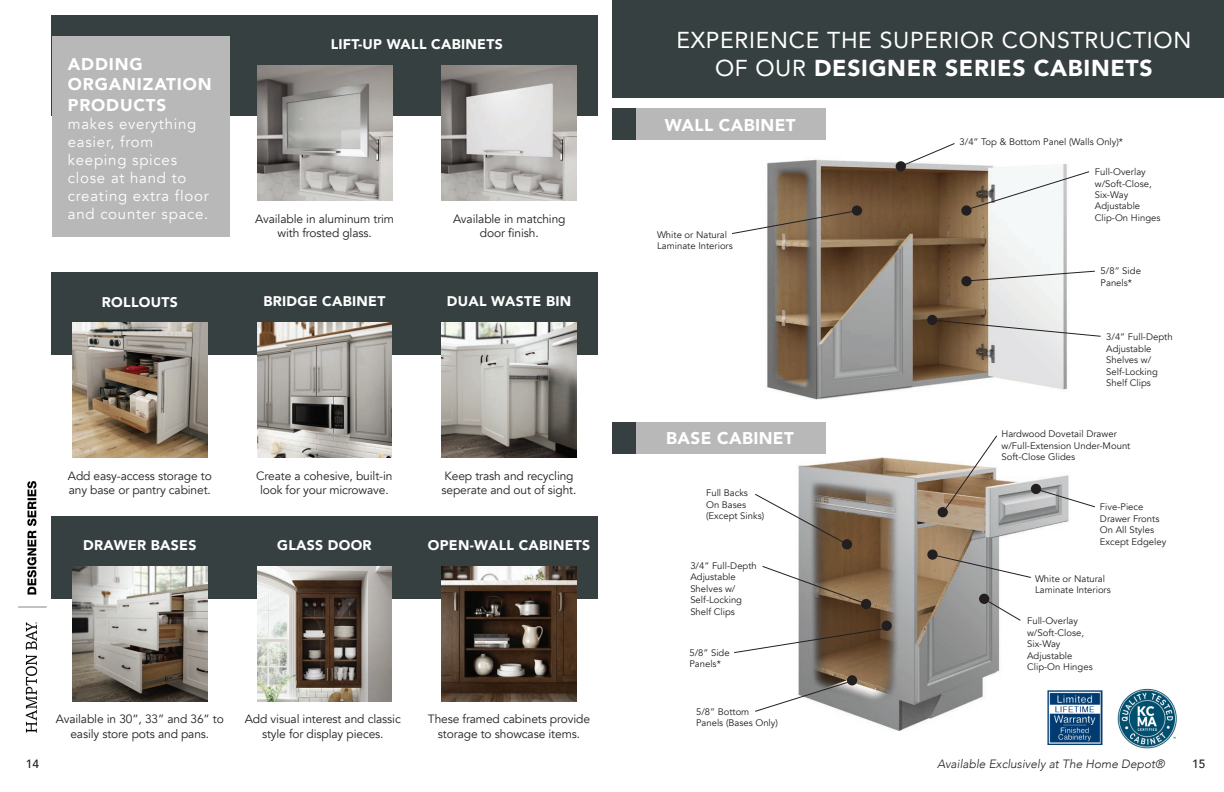
<style>
.page{position:relative;width:1224px;height:792px;background:#fff}
.page>*{position:absolute;margin:0;border:0;box-sizing:border-box;transform-origin:0 0}
.t1{font:23px/27.6px "Avenir";letter-spacing:.03em;color:#fff;text-align:center}
.t2{font:900 17px/20.4px "Avenir";letter-spacing:.05em;color:#fff}
.t3{font:900 17px "Avenir";letter-spacing:.02em;color:#fff}
.t4{font:15px/18px "Avenir";letter-spacing:.05em;color:#fff}
.t5{font:900 14px "Avenir";letter-spacing:.02em;color:#fff}
.t6{font:12px/14.4px "Avenir";letter-spacing:-.01em;color:#231f20;text-align:center}
.t7{font:italic 300 12px "Avenir";color:#231f20}
.t8{font:500 12px "Avenir";color:#231f20}
.t9{font:9.5px/11.4px "Avenir";color:#231f20}
.s1{font-weight:900}
</style>
<div class="page">
<div style="left:52px;top:272px;width:546px;height:83px;background:#364040"></div>
<div style="left:52px;top:516px;width:546px;height:83px;background:#364040"></div>
<div style="left:52px;top:15px;width:546px;height:101px;background:#364040"></div>
<div style="left:52px;top:15px;width:178px;height:222px;background:#b9b8b8"></div>
<div style="left:612px;top:0;width:612px;height:97px;background:#364040"></div>
<img style="left:767px;top:159px;width:328px;height:241px">
<div style="left:896px;top:161px;width:10px;height:10px;background:#231f20;border-radius:50%"></div>
<div style="left:852px;top:205px;width:10px;height:11px;background:#231f20;border-radius:50%"></div>
<div style="left:961px;top:205px;width:11px;height:11px;background:#231f20;border-radius:50%"></div>
<div style="left:961px;top:276px;width:11px;height:10px;background:#231f20;border-radius:50%"></div>
<div style="left:927px;top:315px;width:10px;height:10px;background:#231f20;border-radius:50%"></div>
<svg style="left:900px;top:143px;width:55px;height:24px"></svg>
<svg style="left:964px;top:171px;width:126px;height:40px"></svg>
<svg style="left:732px;top:210px;width:126px;height:24px"></svg>
<svg style="left:966px;top:271px;width:129px;height:10px"></svg>
<svg style="left:932px;top:320px;width:169px;height:17px"></svg>
<div style="left:635px;top:422px;width:190px;height:32px;background:#b9b8b8"></div>
<img style="left:798px;top:457px;width:271px;height:274px">
<div style="left:1031px;top:484px;width:10px;height:10px;background:#231f20;border-radius:50%"></div>
<div style="left:938px;top:507px;width:10px;height:10px;background:#231f20;border-radius:50%"></div>
<div style="left:979px;top:594px;width:10px;height:10px;background:#231f20;border-radius:50%"></div>
<div style="left:927px;top:549px;width:11px;height:11px;background:#231f20;border-radius:50%"></div>
<div style="left:842px;top:539px;width:10px;height:10px;background:#231f20;border-radius:50%"></div>
<div style="left:861px;top:599px;width:10px;height:10px;background:#231f20;border-radius:50%"></div>
<div style="left:882px;top:621px;width:10px;height:10px;background:#231f20;border-radius:50%"></div>
<div style="left:847px;top:675px;width:10px;height:10px;background:#231f20;border-radius:50%"></div>
<svg style="left:984px;top:598px;width:37px;height:23px"></svg>
<svg style="left:1035px;top:489px;width:60px;height:18px"></svg>
<svg style="left:943px;top:435px;width:54px;height:78px"></svg>
<svg style="left:755px;top:494px;width:93px;height:51px"></svg>
<svg style="left:932px;top:554px;width:99px;height:24px"></svg>
<svg style="left:762px;top:566px;width:105px;height:38px"></svg>
<svg style="left:734px;top:628px;width:153px;height:25px"></svg>
<svg style="left:755px;top:680px;width:99px;height:32px"></svg>
<img style="left:1039px;top:686px;width:138px;height:63px">
<div style="left:635px;top:108px;width:190px;height:32px;background:#b9b8b8"></div>
<div style="left:612px;top:108px;width:23px;height:32px;background:#364040"></div>
<div style="left:612px;top:422px;width:23px;height:32px;background:#364040"></div>
<img style="left:258px;top:66px;width:134px;height:134px">
<img style="left:442px;top:66px;width:134px;height:134px">
<img style="left:73px;top:323px;width:134px;height:134px">
<img style="left:257px;top:323px;width:135px;height:134px">
<img style="left:442px;top:323px;width:134px;height:134px">
<img style="left:73px;top:567px;width:134px;height:134px">
<img style="left:257px;top:567px;width:135px;height:134px">
<img style="left:442px;top:567px;width:134px;height:134px">
<div style="left:52px;top:15px;width:193px;height:21px;background:#364040"></div>
<img style="left:18px;top:481px;width:29px;height:252px">
<p class="t2" style="left:68px;top:53px;width:145px">ADDING<br>ORGANIZATION<br>PRODUCTS</p>
<p class="t4" style="left:68px;top:115px;width:142px">makes everything easier, from keeping spices close at hand to creating extra floor and counter space.</p>
<p class="t5" style="left:331px;top:32px;width:173px">LIFT-UP WALL CABINETS</p>
<p class="t6" style="left:255px;top:211px;width:140px">Available in aluminum trim with frosted glass.</p>
<p class="t6" style="left:453px;top:211px;width:114px">Available in matching</p>
<p class="t6" style="left:480px;top:226px;width:60px">door finish.</p>
<p class="t5" style="left:102px;top:290px;width:77px">ROLLOUTS</p>
<p class="t5" style="left:264px;top:289px;width:123px">BRIDGE CABINET</p>
<p class="t5" style="left:447px;top:289px;width:126px">DUAL WASTE BIN</p>
<p class="t6" style="left:68px;top:469px;width:145px;text-align:left">Add easy-access storage to any base or pantry cabinet.</p>
<p class="t6" style="left:256px;top:469px;width:138px">Create a cohesive, built-in look for your microwave.</p>
<p class="t6" style="left:442px;top:469px;width:136px;text-align:left">Keep trash and recycling seperate and out of sight.</p>
<p class="t5" style="left:83px;top:533px;width:115px">DRAWER BASES</p>
<p class="t5" style="left:277px;top:533px;width:96px">GLASS DOOR</p>
<p class="t5" style="left:428px;top:533px;width:164px">OPEN-WALL CABINETS</p>
<p class="t6" style="left:56px;top:712px;width:170px">Available in 30”, 33” and 36” to easily store pots and pans.</p>
<p class="t6" style="left:245px;top:712px;width:157px">Add visual interest and classic style for display pieces.</p>
<p class="t6" style="left:428px;top:712px;width:164px">These framed cabinets provide storage to showcase items.</p>
<p class="t1" style="left:676px;top:26px;width:517px">EXPERIENCE THE SUPERIOR CONSTRUCTION<br>OF OUR <span class="s1">DESIGNER SERIES CABINETS</span></p>
<p class="t3" style="left:665px;top:110px;width:132px">WALL CABINET</p>
<p class="t9" style="left:657px;top:229px;width:77px">White or Natural<br>Laminate Interiors</p>
<p class="t3" style="left:666px;top:424px;width:129px">BASE CABINET</p>
<p class="t9" style="left:706px;top:488px;width:60px">Full Backs<br>On Bases (Except Sinks)</p>
<p class="t9" style="left:690px;top:560px;width:68px">3/4” Full-Depth<br>Adjustable<br>Shelves w/<br>Self-Locking<br>Shelf Clips</p>
<p class="t9" style="left:689px;top:647px;width:42px">5/8” Side<br>Panels*</p>
<p class="t9" style="left:696px;top:706px;width:83px">5/8” Bottom<br>Panels (Bases Only)</p>
<p class="t9" style="left:960px;top:136px;width:165px">3/4” Top &amp; Bottom Panel (Walls Only)*</p>
<p class="t9" style="left:1095px;top:166px;width:67px">Full-Overlay w/Soft-Close,<br>Six-Way<br>Adjustable<br>Clip-On Hinges</p>
<p class="t9" style="left:1101px;top:266px;width:42px">5/8” Side<br>Panels*</p>
<p class="t9" style="left:1106px;top:332px;width:68px">3/4” Full-Depth<br>Adjustable<br>Shelves w/<br>Self-Locking<br>Shelf Clips</p>
<p class="t9" style="left:1001px;top:428px;width:130px">Hardwood Dovetail Drawer w/Full-Extension Under-Mount<br>Soft-Close Glides</p>
<p class="t9" style="left:1100px;top:502px;width:68px">Five-Piece<br>Drawer Fronts<br>On All Styles<br>Except Edgeley</p>
<p class="t9" style="left:1035px;top:573px;width:77px">White or Natural<br>Laminate Interiors</p>
<p class="t9" style="left:1027px;top:616px;width:67px">Full-Overlay w/Soft-Close,<br>Six-Way<br>Adjustable<br>Clip-On Hinges</p>
<p class="t8" style="left:26px;top:753px;width:15px">14</p>
<p class="t7" style="left:937px;top:757px;width:229px">Available Exclusively at The Home Depot®</p>
<p class="t8" style="left:1192px;top:753px;width:15px">15</p>
</div>
